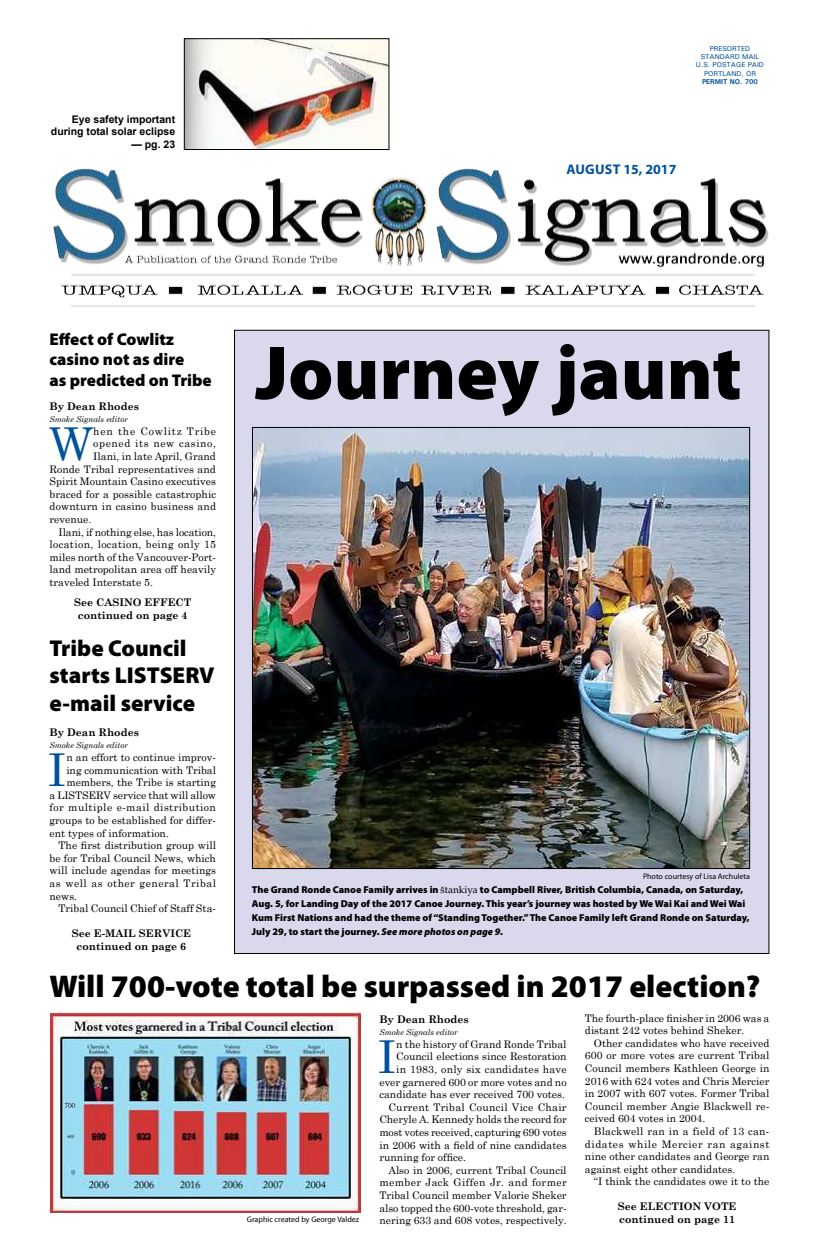
<style>
.page{position:relative;width:819px;height:1260px;background:#fff}
.page>*{position:absolute;margin:0;border:0;box-sizing:border-box;transform-origin:0 0}
.t1{font:900 77px "Myriad Pro";color:#000}
.t2{font:45.4px "Century Schoolbook";color:#00529c}
.t3{font:900 31.5px "Myriad Pro";color:#000}
.t4{font:900 23px/27.6px "Myriad Pro";color:#000}
.t5{font:900 17px/20.4px "Myriad Pro";color:#000}
.t6{font:700 14px "Myriad Pro";color:#00529c}
.t7{font:10.5px/12.6px "Century Schoolbook";color:#000;text-align:justify}
.t8{font:700 10.5px/12.6px "Century Schoolbook";color:#000;text-align:center}
.t9{font:10.5px "Century Schoolbook";letter-spacing:.035em;color:#000}
.t10{font:700 10.5px/12.6px "Arial";color:#000;text-align:right}
.t11{font:10.5px "Century Schoolbook";letter-spacing:.025em;color:#000}
.t12{font:10.5px "Century Schoolbook";letter-spacing:.04em;color:#000}
.t13{font:10.5px "Century Schoolbook";letter-spacing:.02em;color:#000}
.t14{font:10.5px "Century Schoolbook";letter-spacing:.045em;color:#000}
.t15{font:10.5px "Century Schoolbook";letter-spacing:.055em;color:#000}
.t16{font:10.5px "Century Schoolbook";letter-spacing:.07em;color:#000}
.t17{font:900 10px/14px "Myriad Pro";color:#000}
.t18{font:8px "Myriad Pro";color:#000}
.t19{font:italic 8px "Century Schoolbook";color:#000}
.t20{font:7px/8.4px "Univers";color:#00529c;text-align:center}
.t21{font:700 7px "Univers";color:#00529c}
.s1{font-family:"Chinuk Wawa Normal";font-weight:400}
.s2{font-style:italic}
</style>
<div class="page">
<img style="left:53px;top:168px;width:716px;height:139px">
<svg style="left:564px;top:168px;width:114px;height:11px"></svg>
<img style="left:51px;top:1012px;width:309px;height:201px">
<div style="left:235px;top:330px;width:534px;height:623px;background:#dad8ec"></div>
<img style="left:186px;top:40px;width:201px;height:108px">
<div style="left:184px;top:38px;width:205px;height:112px;border:1px solid #000"></div>
<img style="left:254px;top:429px;width:494px;height:438px">
<p class="t10" style="left:51px;top:114px;width:126px">Eye safety important during total solar eclipse</p>
<p class="t10" style="left:131px;top:139px;width:45px">— pg. 23</p>
<p class="t20" style="left:696px;top:44px;width:70px">PRESORTED<br>STANDARD MAIL<br>U.S. POSTAGE PAID<br>PORTLAND, OR</p>
<p class="t21" style="left:702px;top:78px;width:57px">PERMIT NO. 700</p>
<h3 class="t6" style="left:566px;top:165px;width:112px">AUGUST 15, 2017</h3>
<h3 class="t5" style="left:50px;top:330px;width:164px">Effect of Cowlitz casino not as dire<br>as predicted on Tribe</h3>
<p class="t8" style="left:50px;top:400px;width:91px">By Dean Rhodes</p>
<p class="t19" style="left:50px;top:416px;width:80px">Smoke Signals editor</p>
<h2 class="t2" style="left:49px;top:426px;width:46px">W</h2>
<p class="t16" style="left:93px;top:427px;width:124px">hen the Cowlitz Tribe</p>
<p class="t15" style="left:93px;top:440px;width:124px">opened its new casino,</p>
<p class="t7" style="left:93px;top:451px;width:124px">Ilani, in late April, Grand</p>
<p class="t7" style="left:50px;top:463px;width:168px">Ronde Tribal representatives and</p>
<p class="t7" style="left:50px;top:476px;width:168px">Spirit Mountain Casino executives</p>
<p class="t7" style="left:50px;top:489px;width:168px">braced for a possible catastrophic</p>
<p class="t7" style="left:50px;top:501px;width:168px">downturn in casino business and</p>
<p class="t7" style="left:50px;top:514px;width:43px">revenue.</p>
<p class="t7" style="left:59px;top:526px;width:159px">Ilani, if nothing else, has location,</p>
<p class="t9" style="left:50px;top:540px;width:168px">location, location, being only 15</p>
<p class="t7" style="left:50px;top:552px;width:168px">miles north of the Vancouver-Port-</p>
<p class="t7" style="left:50px;top:564px;width:168px">land metropolitan area off heavily</p>
<p class="t7" style="left:50px;top:577px;width:105px">traveled Interstate 5.</p>
<p class="t8" style="left:74px;top:597px;width:119px">See CASINO EFFECT continued on page 4</p>
<h3 class="t4" style="left:50px;top:636px;width:167px">Tribe Council starts LISTSERV e-mail service</h3>
<p class="t8" style="left:50px;top:727px;width:91px">By Dean Rhodes</p>
<p class="t19" style="left:50px;top:742px;width:80px">Smoke Signals editor</p>
<h2 class="t2" style="left:48px;top:752px;width:20px">I</h2>
<p class="t7" style="left:66px;top:752px;width:151px">n an effort to continue improv-</p>
<p class="t7" style="left:66px;top:764px;width:151px">ing communication with Tribal</p>
<p class="t7" style="left:66px;top:777px;width:151px">members, the Tribe is starting</p>
<p class="t7" style="left:50px;top:790px;width:168px">a LISTSERV service that will allow</p>
<p class="t12" style="left:50px;top:804px;width:168px">for multiple e-mail distribution</p>
<p class="t7" style="left:50px;top:815px;width:168px">groups to be established for differ-</p>
<p class="t7" style="left:50px;top:827px;width:121px">ent types of information.</p>
<p class="t7" style="left:59px;top:838px;width:159px">The first distribution group will</p>
<p class="t7" style="left:50px;top:853px;width:168px">be for Tribal Council News, which</p>
<p class="t7" style="left:50px;top:865px;width:168px">will include agendas for meetings</p>
<p class="t14" style="left:50px;top:879px;width:168px">as well as other general Tribal</p>
<p class="t7" style="left:50px;top:890px;width:29px">news.</p>
<p class="t7" style="left:59px;top:903px;width:159px">Tribal Council Chief of Staff Sta-</p>
<p class="t8" style="left:72px;top:928px;width:121px">See E-MAIL SERVICE continued on page 6</p>
<h1 class="t1" style="left:255px;top:343px;width:488px">Journey jaunt</h1>
<p class="t18" style="left:643px;top:873px;width:109px">Photo courtesy of Lisa Archuleta</p>
<p class="t17" style="left:252px;top:884px;width:499px">The Grand Ronde Canoe Family arrives in <span class="s1">Stankiya</span> to Campbell River, British Columbia, Canada, on Saturday, Aug. 5, for Landing Day of the 2017 Canoe Journey. This year’s journey was hosted by We Wai Kai and Wei Wai Kum First Nations and had the theme of “Standing Together.” The Canoe Family left Grand Ronde on Saturday, July 29, to start the journey. <span class="s2">See more photos on page 9.</span></p>
<h3 class="t3" style="left:50px;top:975px;width:713px">Will 700-vote total be surpassed in 2017 election?</h3>
<p class="t8" style="left:379px;top:1013px;width:91px">By Dean Rhodes</p>
<p class="t19" style="left:379px;top:1029px;width:80px">Smoke Signals editor</p>
<h2 class="t2" style="left:378px;top:1039px;width:20px">I</h2>
<p class="t7" style="left:396px;top:1039px;width:172px">n the history of Grand Ronde Tribal</p>
<p class="t7" style="left:585px;top:1011px;width:186px">The fourth-place finisher in 2006 was a distant 242 votes behind Sheker.</p>
<p class="t7" style="left:585px;top:1038px;width:186px;text-indent:9px">Other candidates who have received 600 or more votes are current Tribal Council members Kathleen George in 2016 with 624 votes and Chris Mercier in 2007 with 607 votes. Former Tribal Council member Angie Blackwell re&shy;ceived 604 votes in 2004.</p>
<p class="t7" style="left:585px;top:1126px;width:186px;text-indent:9px">Blackwell ran in a field of 13 can&shy;didates while Mercier ran against nine other candidates and George ran against eight other candidates.</p>
<p class="t7" style="left:594px;top:1176px;width:177px">“I think the candidates owe it to the</p>
<p class="t7" style="left:396px;top:1051px;width:172px">Council elections since Restoration</p>
<p class="t13" style="left:396px;top:1065px;width:172px">in 1983, only six candidates have</p>
<p class="t7" style="left:379px;top:1076px;width:189px">ever garnered 600 or more votes and no</p>
<p class="t7" style="left:379px;top:1089px;width:187px">candidate has ever received 700 votes.</p>
<p class="t11" style="left:388px;top:1103px;width:180px">Current Tribal Council Vice Chair</p>
<p class="t7" style="left:379px;top:1114px;width:189px">Cheryle A. Kennedy holds the record for</p>
<p class="t7" style="left:379px;top:1127px;width:189px">most votes received, capturing 690 votes</p>
<p class="t7" style="left:379px;top:1138px;width:189px">in 2006 with a field of nine candidates</p>
<p class="t7" style="left:379px;top:1150px;width:88px">running for office.</p>
<p class="t7" style="left:388px;top:1165px;width:180px">Also in 2006, current Tribal Council</p>
<p class="t9" style="left:379px;top:1179px;width:189px">member Jack Giffen Jr. and former</p>
<p class="t7" style="left:379px;top:1190px;width:189px">Tribal Council member Valorie Sheker</p>
<p class="t7" style="left:379px;top:1202px;width:189px">also topped the 600-vote threshold, gar-</p>
<p class="t7" style="left:379px;top:1215px;width:189px">nering 633 and 608 votes, respectively.</p>
<p class="t8" style="left:618px;top:1201px;width:120px;text-align:left">See ELECTION VOTE continued on page 11</p>
<p class="t18" style="left:247px;top:1216px;width:114px">Graphic created by George Valdez</p>
</div>
